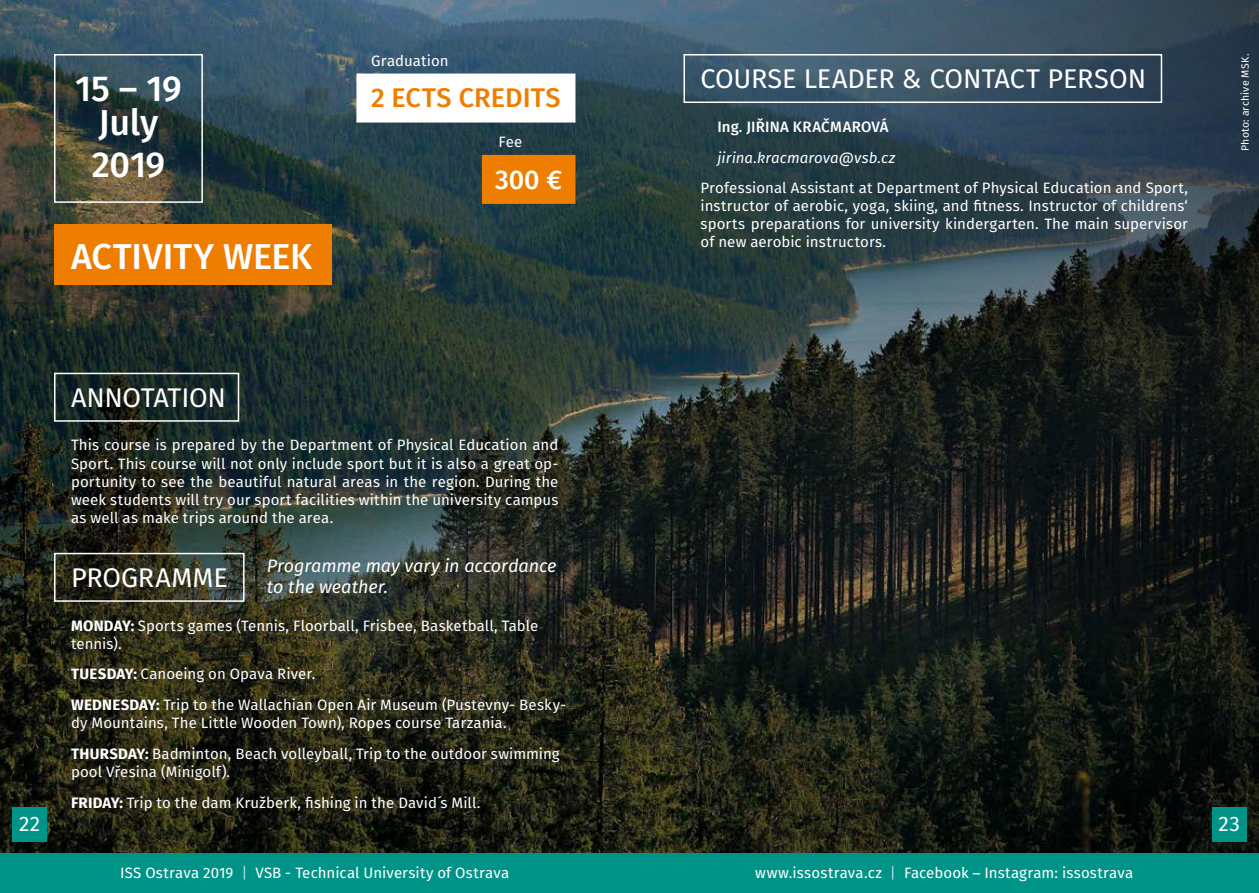
<style>
.page{position:relative;width:1259px;height:893px;background:#fff}
.page>*{position:absolute;margin:0;border:0;box-sizing:border-box;transform-origin:0 0}
.t1{font:500 36px/33.6px "Fira Sans";letter-spacing:-.01em;color:#fff;text-align:center}
.t2{font:27px "Fira Sans";letter-spacing:-.01em;color:#fff}
.t3{font:500 27px "Fira Sans";letter-spacing:.005em;color:#ef7d00}
.t4{font:500 27px "Fira Sans";color:#fff}
.t5{font:21px "Fira Sans";color:#fff}
.t6{font:italic 18px/21px "Fira Sans";letter-spacing:-.005em;color:#fff}
.t7{font:15px/18px "Fira Sans";letter-spacing:.005em;color:#fff}
.t8{font:italic 15px "Fira Sans";letter-spacing:.005em;color:#fff}
.t9{font:500 15px "Fira Sans";letter-spacing:.01em;color:#fff}
.t10{font:10.5px "Fira Sans";letter-spacing:.02em;color:#fff}
.s1{font-weight:700}
.s2{font-weight:300}
.s3{font-family:"Helvetica Neue LT Pro"}
</style>
<div class="page">
<img style="left:0;top:0;width:1259px;height:854px">
<div style="left:54px;top:373px;width:185px;height:49px;border:2px solid #fff"></div>
<div style="left:683px;top:54px;width:479px;height:49px;border:2px solid #fff"></div>
<div style="left:54px;top:553px;width:190px;height:49px;border:2px solid #fff"></div>
<div style="left:54px;top:54px;width:149px;height:149px;border:2px solid #fff"></div>
<div style="left:356px;top:74px;width:219px;height:49px;background:#fff;border:2px solid #fff"></div>
<div style="left:482px;top:155px;width:93px;height:49px;background:#ef7d00;border:2px solid #ef7d00"></div>
<div style="left:54px;top:224px;width:278px;height:60px;background:#ef7d00"></div>
<div style="left:0;top:854px;width:1259px;height:39px;background:#009488"></div>
<div style="left:13px;top:807px;width:34px;height:34px;background:#009488"></div>
<div style="left:1212px;top:807px;width:34px;height:34px;background:#009488"></div>
<h1 class="t1" style="left:75px;top:75px;width:108px">15 ― 19<br>July</h1>
<h1 class="t1" style="left:92px;top:150px;width:75px">2019</h1>
<h1 class="t1" style="left:71px;top:242px;width:243px">ACTIVITY WEEK</h1>
<p class="t7" style="left:371px;top:53px;width:79px">Graduation</p>
<h2 class="t3" style="left:371px;top:79px;width:191px">2 ECTS CREDITS</h2>
<p class="t7" style="left:498px;top:134px;width:26px">Fee</p>
<h2 class="t4" style="left:495px;top:160px;width:69px">300 €</h2>
<h2 class="t2" style="left:71px;top:379px;width:156px">ANNOTATION</h2>
<p class="t7" style="left:71px;top:437px;width:489px;text-align:justify">This course is prepared by the Department of Physical Education and Sport. This course will not only include sport but it is also a great op&shy;portunity to see the beautiful natural areas in the region. During the week students will try our sport facilities within the university campus as well as make trips around the area.</p>
<p class="t6" style="left:267px;top:556px;width:291px">Programme may vary in accordance to the weather.</p>
<h2 class="t2" style="left:71px;top:559px;width:158px">PROGRAMME</h2>
<p class="t7" style="left:71px;top:617px;width:469px"><span class="s1">MONDAY:</span> Sports games (Tennis, Floorball, Frisbee, Basketball, Table tennis).</p>
<p class="t7" style="left:71px;top:660px;width:496px;line-height:30.8px"><span class="s1">TUESDAY:</span> Canoeing on Opava River.<br><span class="s1">WEDNESDAY:</span> Trip to the Wallachian Open Air Museum (Pustevny- Besky-</p>
<p class="t7" style="left:71px;top:709px;width:490px;line-height:30.8px">dy Mountains, The Little Wooden Town), Ropes course Tarzania.<br><span class="s1">THURSDAY:</span> Badminton, Beach volleyball, Trip to the outdoor swimming</p>
<p class="t7" style="left:71px;top:757px;width:411px;line-height:30.8px">pool Vřesina (Minigolf).<br><span class="s1">FRIDAY:</span> Trip to the dam Kružberk, fishing in the David´s Mill.</p>
<h2 class="t2" style="left:700px;top:60px;width:447px">COURSE LEADER &amp; CONTACT PERSON</h2>
<p class="t9" style="left:717px;top:116px;width:173px">Ing. JIŘINA KRAČMAROVÁ</p>
<p class="t8" style="left:717px;top:147px;width:179px">jirina.kracmarova@vsb.cz</p>
<p class="t7" style="left:700px;top:180px;width:489px;text-align:justify">Professional Assistant at Department of Physical Education and Sport, instructor of aerobic, yoga, skiing, and fitness. Instructor of childrens‘ sports preparations for university kindergarten. The main supervisor of new aerobic instructors.</p>
<p class="t10" style="left:1238px;top:151px;width:99px;rotate:-90deg">Photo: archive MSK.</p>
<h3 class="t5" style="left:19px;top:809px;width:22px">22</h3>
<h3 class="t5" style="left:1218px;top:809px;width:23px">23</h3>
<p class="t7" style="left:120px;top:865px;width:390px">ISS Ostrava 2019 <span class="s2">|</span> VSB - Technical University of Ostrava</p>
<p class="t7" style="left:755px;top:865px;width:379px">www.issostrava.cz <span class="s2">|</span> Facebook <span class="s3">–</span> Instagram: issostrava</p>
</div>
